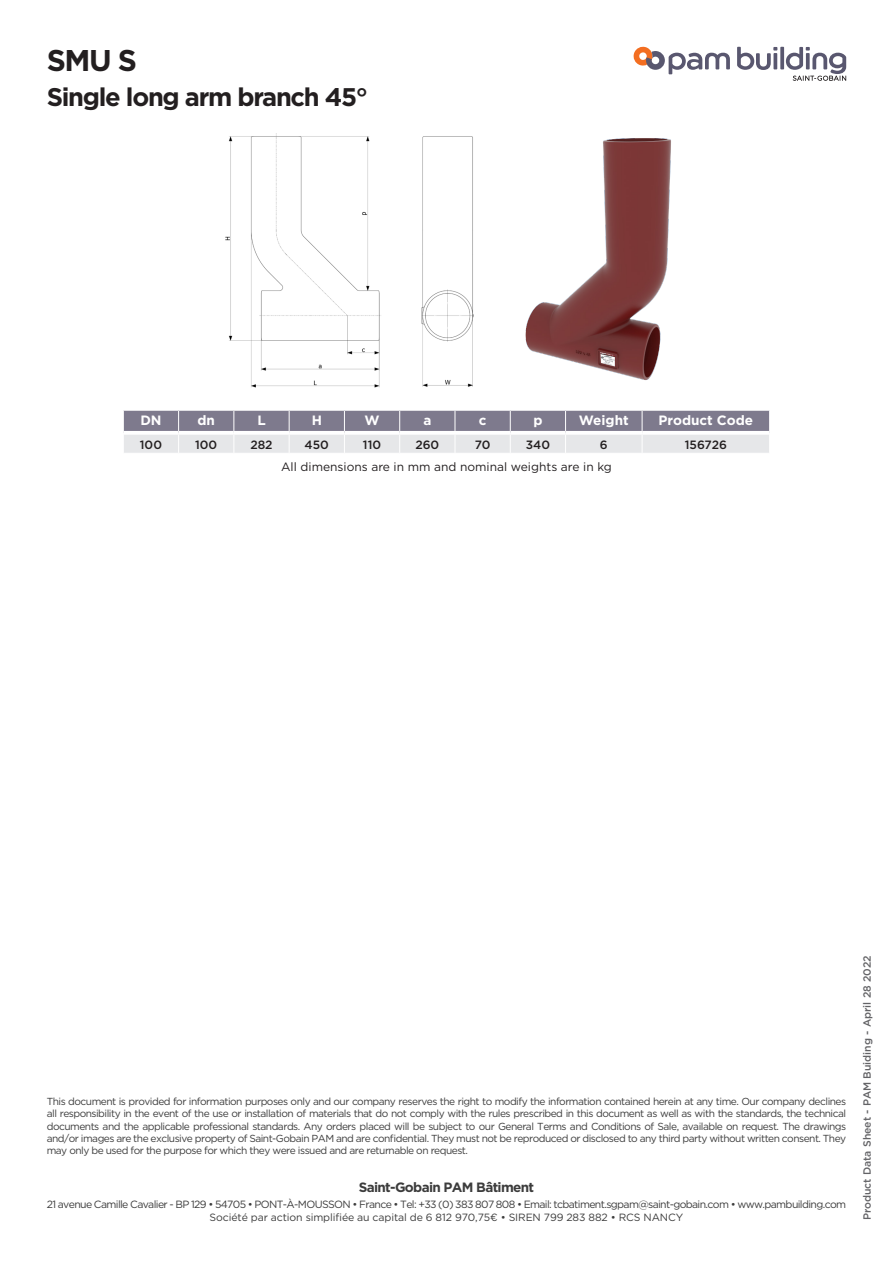
<style>
.page{position:relative;width:893px;height:1263px;background:#fff}
.page>*{position:absolute;margin:0;border:0;box-sizing:border-box;transform-origin:0 0}
.Product_Name_p2{font:700 30px "Gotham";color:#231f20}
.Produit_p2{font:700 25.5px "Gotham";letter-spacing:-.05em;color:#231f20}
.column_header_1_colu{font:700 13.5px "Gotham";color:#fff}
.t1{font:700 13.5px "Gotham";letter-spacing:-.05em;color:#3c3c3c}
.footnote{font:12px "Gotham";color:#231f20}
.column_10{font:500 12px "Gotham";color:#231f20}
.column_1{font:500 12px "Gotham";color:#231f20}
.column_2{font:500 12px "Gotham";color:#231f20}
.column_3{font:500 12px "Gotham";color:#231f20}
.column_4{font:500 12px "Gotham";color:#231f20}
.column_5{font:500 12px "Gotham";color:#231f20}
.column_6{font:500 12px "Gotham";color:#231f20}
.column_8{font:500 12px "Gotham";color:#231f20}
.column_7{font:500 12px "Gotham";color:#231f20}
.column_9{font:500 12px "Gotham";color:#231f20}
.t2{font:10.5px/12.6px "Gotham";letter-spacing:-.06em;color:#3c3c3c;text-align:center}
.t3{font:500 10.5px "Gotham";color:#636366}
.t4{font:10.2px/12.3px "Gotham";letter-spacing:-.05em;color:#3c3c3c;text-align:justify}
</style>
<div class="page">
<svg style="left:780px;top:47px;width:4px;height:22px"></svg>
<svg style="left:737px;top:47px;width:40px;height:23px"></svg>
<svg style="left:773px;top:53px;width:4px;height:16px"></svg>
<svg style="left:786px;top:47px;width:60px;height:34px"></svg>
<svg style="left:633px;top:46px;width:97px;height:28px"></svg>
<img style="left:225px;top:133px;width:248px;height:255px">
<img style="left:525px;top:138px;width:146px;height:242px">
<svg style="left:123px;top:410px;width:647px;height:43px;background:#b9b7c1"></svg>
<p class="Product_Name_p2" style="left:47px;top:40px;width:92px">SMU S</p>
<p class="Produit_p2" style="left:47px;top:80px;width:323px">Single long arm branch 45°</p>
<p class="column_header_1_colu" style="left:140px;top:412px;width:23px">DN</p>
<p class="column_header_1_colu" style="left:197px;top:412px;width:19px">dn</p>
<p class="column_header_1_colu" style="left:257px;top:412px;width:10px">L</p>
<p class="column_header_1_colu" style="left:312px;top:412px;width:12px">H</p>
<p class="column_header_1_colu" style="left:364px;top:412px;width:17px">W</p>
<p class="column_header_1_colu" style="left:423px;top:412px;width:9px">a</p>
<p class="column_header_1_colu" style="left:479px;top:412px;width:9px">c</p>
<p class="column_header_1_colu" style="left:533px;top:412px;width:11px">p</p>
<p class="column_header_1_colu" style="left:579px;top:412px;width:51px">Weight</p>
<p class="column_header_1_colu" style="left:659px;top:412px;width:96px">Product Code</p>
<p class="column_1" style="left:140px;top:436px;width:24px">100</p>
<p class="column_2" style="left:195px;top:436px;width:24px">100</p>
<p class="column_3" style="left:250px;top:436px;width:24px">282</p>
<p class="column_4" style="left:305px;top:436px;width:26px">450</p>
<p class="column_5" style="left:363px;top:436px;width:20px">110</p>
<p class="column_6" style="left:415px;top:436px;width:25px">260</p>
<p class="column_7" style="left:475px;top:436px;width:17px">70</p>
<p class="column_8" style="left:526px;top:436px;width:26px">340</p>
<p class="column_9" style="left:600px;top:436px;width:9px">6</p>
<p class="column_10" style="left:685px;top:436px;width:44px">156726</p>
<p class="footnote" style="left:281px;top:459px;width:332px">All dimensions are in mm and nominal weights are in kg</p>
<p class="t4" style="left:47px;top:1095px;width:801px">This document is provided for information purposes only and our company reserves the right to modify the information contained herein at any time. Our company declines all responsibility in the event of the use or installation of materials that do not comply with the rules prescribed in this document as well as with the standards, the technical documents and the applicable professional standards. Any orders placed will be subject to our General Terms and Conditions of Sale, available on request. The drawings and/or images are the exclusive property of Saint-Gobain PAM and are confidential. They must not be reproduced or disclosed to any third party without written consent. They may only be used for the purpose for which they were issued and are returnable on request.</p>
<h3 class="t1" style="left:359px;top:1178px;width:177px">Saint-Gobain PAM Bâtiment</h3>
<p class="t2" style="left:47px;top:1198px;width:801px">21 avenue Camille Cavalier - BP 129 • 54705 • PONT-À-MOUSSON • France • Tel: +33 (0) 383 807 808 • Email: tcbatiment.sgpam@saint-gobain.com • www.pambuilding.com<br>Société par action simplifiée au capital de 6 812 970,75€ • SIREN 799 283 882 • RCS NANCY</p>
<p class="t3" style="left:860px;top:1220px;width:266px;rotate:-90deg">Product Data Sheet - PAM Buiding - April 28 2022</p>
</div>
